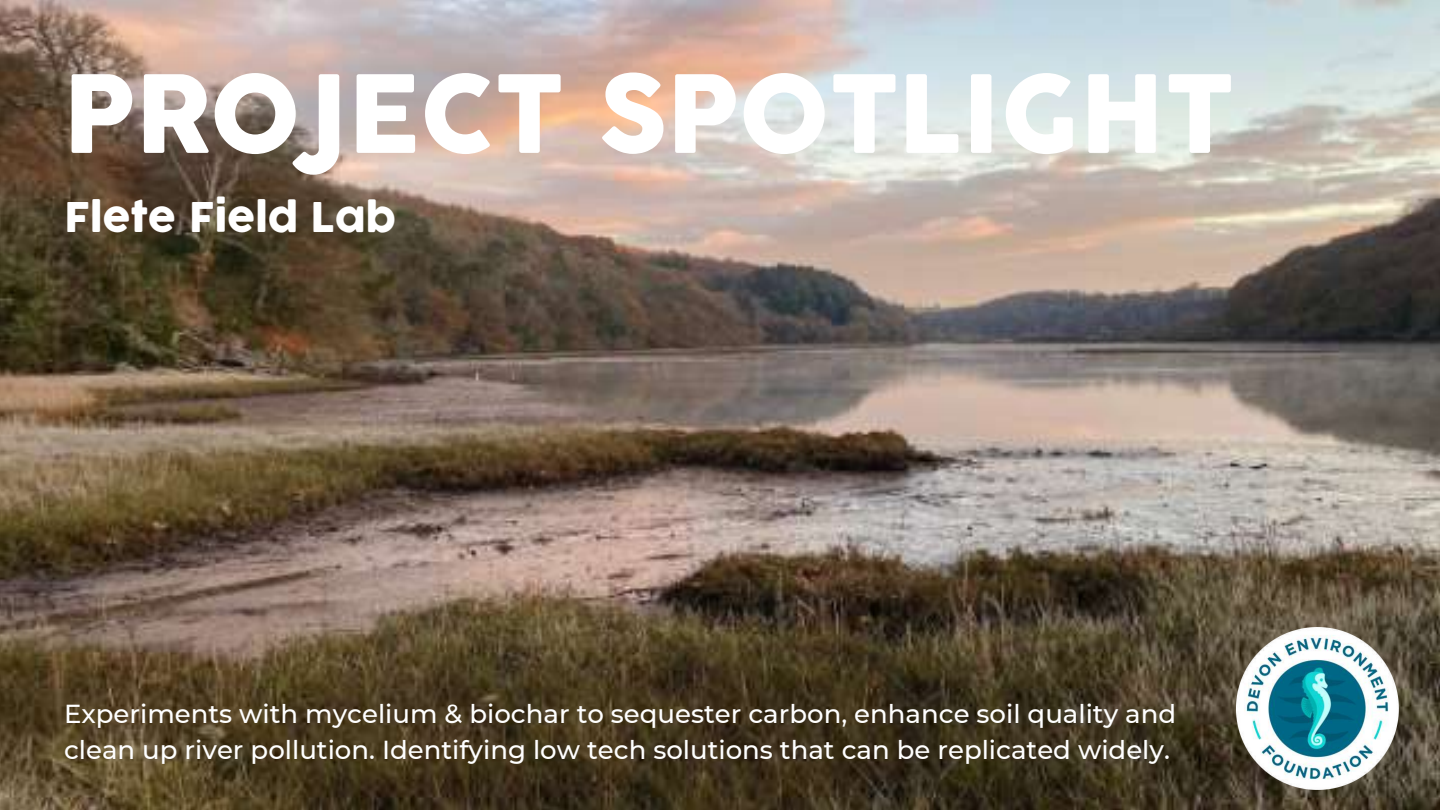
<style>
.page{position:relative;width:1440px;height:810px;background:#fff}
.page>*{position:absolute;margin:0;border:0;box-sizing:border-box;transform-origin:0 0}
.t1{font:106px "COCOGOOSE";color:#fff}
.t2{font:40px "COCOGOOSE";color:#fff}
.t3{font:500 26px/36px "Montserrat";color:#fff}
</style>
<div class="page">
<img style="left:0;top:0;width:1440px;height:810px">
<img style="left:1237px;top:627px;width:162px;height:162px">
<h1 class="t1" style="left:64px;top:41px;width:1173px">PROJECT SPOTLIGHT</h1>
<h2 class="t2" style="left:64px;top:190px;width:334px">Flete Field Lab</h2>
<p class="t3" style="left:64px;top:695px;width:1114px">Experiments with mycelium &amp; biochar to sequester carbon, enhance soil quality and clean up river pollution. Identifying low tech solutions that can be replicated widely.</p>
</div>
